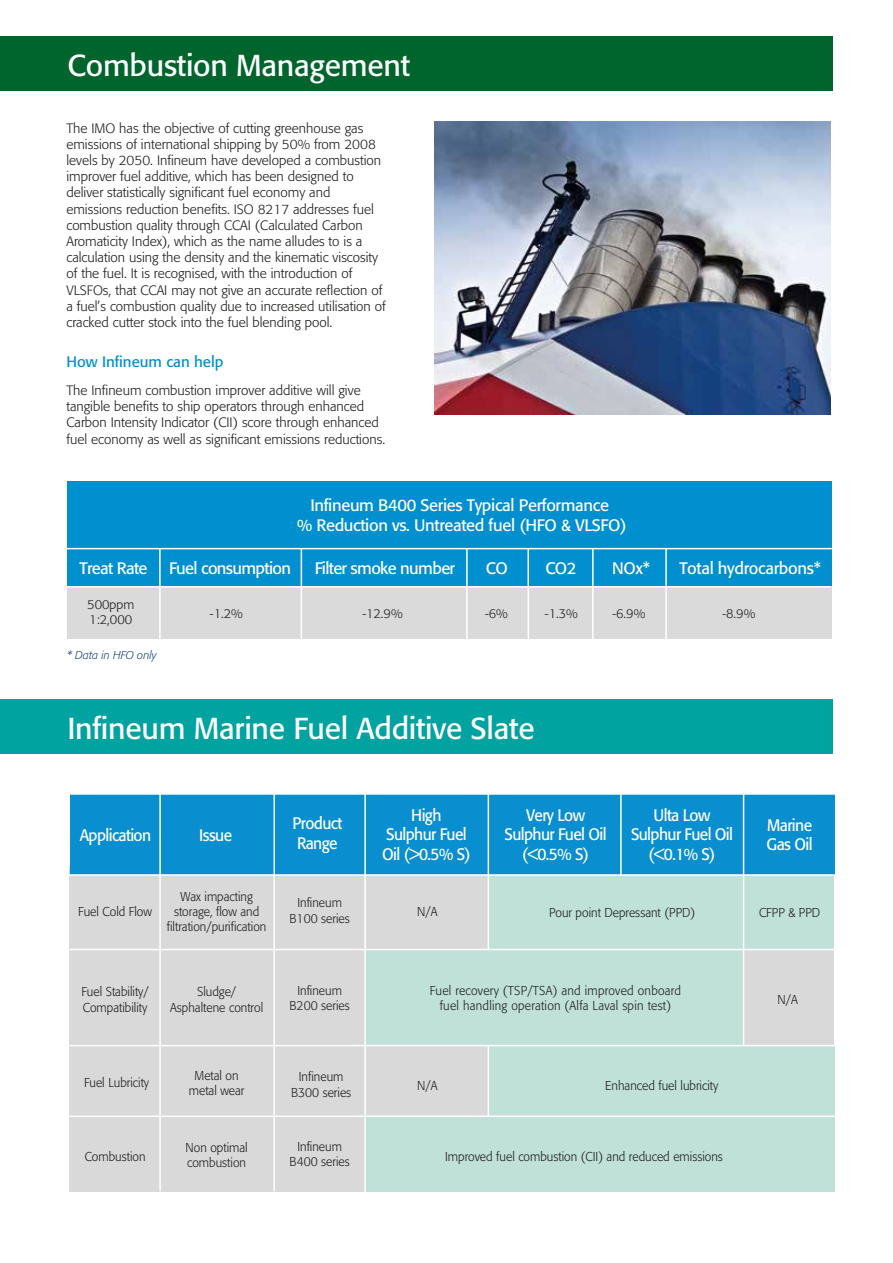
<style>
.page{position:relative;width:893px;height:1263px;background:#fff}
.page>*{position:absolute;margin:0;border:0;box-sizing:border-box;transform-origin:0 0}
.t1{font:30px "Formata";letter-spacing:-.01em;color:#fff}
.t2{font:16.5px/19.8px "Formata";letter-spacing:-.04em;color:#fff;text-align:center;scale:.94 1}
.t3{font:16.5px/19.8px "Formata";letter-spacing:-.02em;color:#fff;text-align:center}
.t4{font:16.5px "Formata";letter-spacing:-.04em;color:#fff}
.t5{font:15px "Formata";color:#008fcf}
.t6{font:300 13.5px/16.2px "Formata";color:#1d1d1b}
.t7{font:300 12.75px/15.3px "Formata";color:#1d1d1c;text-align:center;scale:.94 1}
.t8{font:300 12.75px/15.3px "Formata";letter-spacing:.02em;color:#1d1d1c;text-align:center;scale:.94 1}
.t9{font:300 12.75px/15.3px "Formata";color:#1d1d1b}
.t10{font:italic 300 11.25px "Formata";color:#194383}
</style>
<div class="page">
<div style="left:0;top:37px;width:833px;height:54px;background:#00652d"></div>
<div style="left:68px;top:587px;width:764px;height:52px;background:#dadada"></div>
<div style="left:68px;top:481px;width:764px;height:68px;background:#008fcf"></div>
<div style="left:68px;top:549px;width:764px;height:38px;background:#008fcf"></div>
<hr style="left:159px;top:549px;width:2px;height:98px;background:#fff">
<hr style="left:301px;top:549px;width:1px;height:98px;background:#fff">
<hr style="left:466px;top:549px;width:2px;height:98px;background:#fff">
<hr style="left:527px;top:549px;width:2px;height:98px;background:#fff">
<hr style="left:592px;top:549px;width:2px;height:98px;background:#fff">
<hr style="left:665px;top:549px;width:2px;height:98px;background:#fff">
<hr style="left:66px;top:548px;width:766px;height:1px;background:#fff">
<hr style="left:66px;top:586px;width:766px;height:1px;background:#fff">
<img style="left:435px;top:122px;width:396px;height:292px">
<div style="left:0;top:700px;width:833px;height:54px;background:#00a3a0"></div>
<div style="left:70px;top:866px;width:764px;height:325px;background:#d8d9d8"></div>
<div style="left:489px;top:875px;width:345px;height:74px;background:#c0e1d8"></div>
<div style="left:489px;top:1045px;width:345px;height:71px;background:#c0e1d8"></div>
<div style="left:365px;top:1116px;width:469px;height:76px;background:#c0e1d8"></div>
<div style="left:365px;top:950px;width:379px;height:95px;background:#c0e1d8"></div>
<div style="left:70px;top:794px;width:764px;height:81px;background:#098ecf"></div>
<hr style="left:59px;top:793px;width:783px;height:2px;background:#fff">
<hr style="left:59px;top:874px;width:783px;height:2px;background:#fff">
<hr style="left:59px;top:949px;width:783px;height:1px;background:#fff">
<hr style="left:59px;top:1045px;width:783px;height:1px;background:#fff">
<hr style="left:59px;top:1115px;width:783px;height:2px;background:#fff">
<hr style="left:159px;top:794px;width:2px;height:397px;background:#fff">
<hr style="left:273px;top:794px;width:2px;height:397px;background:#fff">
<hr style="left:364px;top:794px;width:2px;height:402px;background:#fff">
<hr style="left:488px;top:794px;width:1px;height:155px;background:#fff">
<hr style="left:488px;top:1045px;width:1px;height:71px;background:#fff">
<hr style="left:620px;top:794px;width:2px;height:81px;background:#fff">
<hr style="left:743px;top:794px;width:1px;height:251px;background:#fff">
<h1 class="t1" style="left:67px;top:47px;width:344px">Combustion Management</h1>
<p class="t6" style="left:66px;top:120px;width:321px">The IMO has the objective of cutting greenhouse gas emissions of international shipping by 50% from 2008 levels by 2050. Infineum have developed a combustion improver fuel additive, which has been designed to deliver statistically significant fuel economy and emissions reduction benefits. ISO 8217 addresses fuel combustion quality through CCAI (Calculated Carbon Aromaticity Index), which as the name alludes to is a calculation using the density and the kinematic viscosity of the fuel. It is recognised, with the introduction of VLSFOs, that CCAI may not give an accurate reflection of a fuel’s combustion quality due to increased utilisation of cracked cutter stock into the fuel blending pool.</p>
<p class="t5" style="left:66px;top:353px;width:159px">How Infineum can help</p>
<p class="t6" style="left:66px;top:382px;width:320px">The Infineum combustion improver additive will give tangible benefits to ship operators through enhanced Carbon Intensity Indicator (CII) score through enhanced fuel economy as well as significant emissions reductions.</p>
<p class="t3" style="left:297px;top:495px;width:331px">Infineum B400 Series Typical Performance<br>% Reduction vs. Untreated fuel (HFO &amp; VLSFO)</p>
<p class="t4" style="left:80px;top:558px;width:69px">Treat Rate</p>
<p class="t4" style="left:169px;top:558px;width:124px">Fuel consumption</p>
<p class="t4" style="left:315px;top:558px;width:142px">Filter smoke number</p>
<p class="t4" style="left:486px;top:558px;width:24px">CO</p>
<p class="t4" style="left:545px;top:558px;width:32px">CO2</p>
<p class="t4" style="left:612px;top:558px;width:39px">NOx*</p>
<p class="t3" style="left:679px;top:558px;width:143px">Total hydrocarbons*</p>
<p class="t9" style="left:87px;top:597px;width:49px">500ppm<br>1:2,000</p>
<p class="t9" style="left:210px;top:606px;width:34px">-1.2%</p>
<p class="t9" style="left:362px;top:606px;width:42px">-12.9%</p>
<p class="t9" style="left:485px;top:606px;width:24px">-6%</p>
<p class="t9" style="left:545px;top:606px;width:34px">-1.3%</p>
<p class="t9" style="left:612px;top:606px;width:34px">-6.9%</p>
<p class="t9" style="left:722px;top:606px;width:34px">-8.9%</p>
<p class="t10" style="left:67px;top:648px;width:91px">* Data in HFO only</p>
<h1 class="t1" style="left:67px;top:710px;width:469px">Infineum Marine Fuel Additive Slate</h1>
<p class="t2" style="left:80px;top:826px;width:77px">Application</p>
<p class="t2" style="left:199px;top:825px;width:36px">Issue</p>
<p class="t2" style="left:292px;top:813px;width:55px;text-align:left">Product<br>Range</p>
<p class="t2" style="left:382px;top:805px;width:96px">High<br>Sulphur Fuel<br>Oil (&gt;0.5% S)</p>
<p class="t2" style="left:505px;top:805px;width:110px">Very Low<br>Sulphur Fuel Oil (&lt;0.5% S)</p>
<p class="t2" style="left:631px;top:805px;width:110px">Ulta Low<br>Sulphur Fuel Oil (&lt;0.1% S)</p>
<p class="t2" style="left:767px;top:815px;width:50px;text-align:left">Marine<br>Gas Oil</p>
<p class="t7" style="left:78px;top:904px;width:80px">Fuel Cold Flow</p>
<p class="t7" style="left:167px;top:889px;width:107px">Wax impacting storage, flow and filtration/purification</p>
<p class="t7" style="left:290px;top:895px;width:65px">Infineum<br>B100 series</p>
<p class="t7" style="left:417px;top:904px;width:23px">N/A</p>
<p class="t7" style="left:549px;top:905px;width:157px">Pour point Depressant (PPD)</p>
<p class="t7" style="left:759px;top:905px;width:67px">CFPP &amp; PPD</p>
<p class="t7" style="left:81px;top:984px;width:73px;text-align:left">Fuel Stability/<br>Compatibility</p>
<p class="t7" style="left:170px;top:984px;width:100px">Sludge/<br>Asphaltene control</p>
<p class="t7" style="left:290px;top:983px;width:65px">Infineum<br>B200 series</p>
<p class="t8" style="left:430px;top:983px;width:269px">Fuel recovery (TSP/TSA) and improved onboard fuel handling operation (Alfa Laval spin test)</p>
<p class="t7" style="left:778px;top:992px;width:23px">N/A</p>
<p class="t7" style="left:84px;top:1074px;width:71px">Fuel Lubricity</p>
<p class="t7" style="left:85px;top:1148px;width:66px">Combustion</p>
<p class="t7" style="left:189px;top:1068px;width:61px">Metal on metal wear</p>
<p class="t7" style="left:186px;top:1140px;width:68px;text-align:left">Non optimal combustion</p>
<p class="t7" style="left:291px;top:1069px;width:65px">Infineum<br>B300 series</p>
<p class="t7" style="left:290px;top:1139px;width:65px">Infineum<br>B400 series</p>
<p class="t7" style="left:417px;top:1078px;width:23px">N/A</p>
<p class="t7" style="left:605px;top:1078px;width:122px">Enhanced fuel lubricity</p>
<p class="t7" style="left:445px;top:1148px;width:297px">Improved fuel combustion (CII) and reduced emissions</p>
</div>
